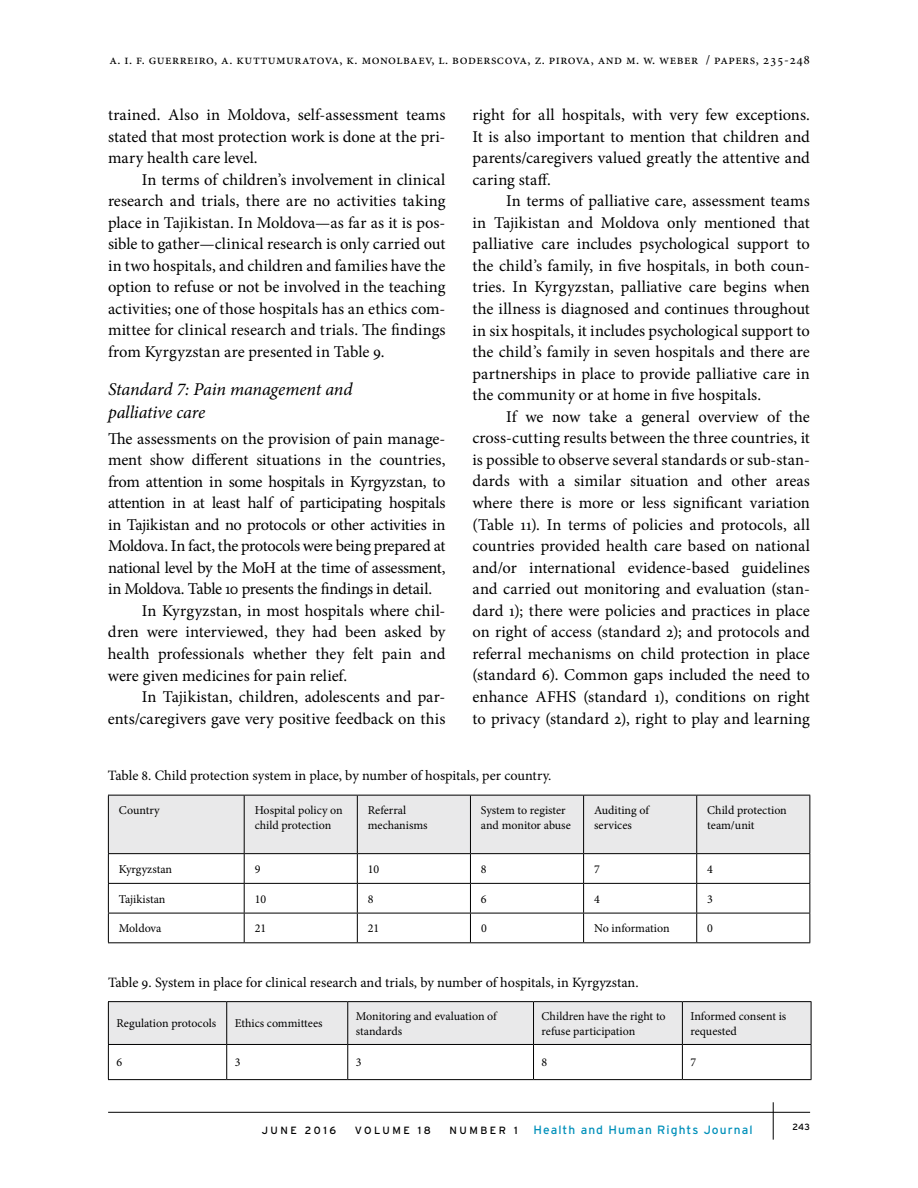
<style>
.page{position:relative;width:918px;height:1188px;background:#fff}
.page>*{position:absolute;margin:0;border:0;box-sizing:border-box;transform-origin:0 0}
.t1{font:italic 18px/22.2px "Minion Pro";letter-spacing:-.01em;color:#000}
.t2{font:16.5px/21.6px "Minion Pro";letter-spacing:-.01em;color:#000;text-align:justify}
.t3{font:16.5px "Minion Pro";letter-spacing:-.035em;color:#000}
.t4{font:14.25px "Minion Pro";letter-spacing:-.01em;color:#000}
.t5{font:13.5px "Minion Pro";letter-spacing:.035em;color:#000}
.t6{font:12px/14.4px "Minion Pro";letter-spacing:-.01em;color:#000}
.t7{font:12px "Interstate";letter-spacing:.09em;color:#0090ba}
.t8{font:10.5px "Interstate";letter-spacing:.24em;color:#000}
.t9{font:9px "Interstate";color:#000}
.s1{font-size:10.5px;color:#000}
</style>
<div class="page">
<hr style="left:108px;top:1112px;width:702px;height:1px;background:#000">
<hr style="left:773px;top:1102px;width:1px;height:38px;background:#000">
<svg style="left:108px;top:795px;width:702px;height:147px"></svg>
<hr style="left:108px;top:942px;width:136px;height:1px;background:#000">
<hr style="left:244px;top:942px;width:113px;height:1px;background:#000">
<hr style="left:357px;top:942px;width:113px;height:1px;background:#000">
<hr style="left:470px;top:942px;width:114px;height:1px;background:#000">
<hr style="left:584px;top:942px;width:113px;height:1px;background:#000">
<hr style="left:697px;top:942px;width:113px;height:1px;background:#000">
<div style="left:109px;top:1002px;width:702px;height:42px;background:#e9e9ea"></div>
<hr style="left:226px;top:1002px;width:1px;height:42px;background:#000">
<hr style="left:347px;top:1002px;width:1px;height:42px;background:#000">
<hr style="left:533px;top:1002px;width:1px;height:42px;background:#000">
<hr style="left:682px;top:1002px;width:1px;height:42px;background:#000">
<hr style="left:108px;top:1044px;width:119px;height:1px;background:#000">
<hr style="left:227px;top:1044px;width:121px;height:1px;background:#000">
<hr style="left:226px;top:1045px;width:1px;height:34px;background:#000">
<hr style="left:348px;top:1044px;width:186px;height:1px;background:#000">
<hr style="left:347px;top:1045px;width:1px;height:34px;background:#000">
<hr style="left:534px;top:1044px;width:148px;height:1px;background:#000">
<hr style="left:533px;top:1045px;width:1px;height:34px;background:#000">
<hr style="left:682px;top:1044px;width:129px;height:1px;background:#000">
<hr style="left:682px;top:1045px;width:1px;height:34px;background:#000">
<hr style="left:108px;top:1001px;width:119px;height:1px;background:#000">
<hr style="left:108px;top:1002px;width:1px;height:42px;background:#000">
<hr style="left:227px;top:1001px;width:121px;height:1px;background:#000">
<hr style="left:348px;top:1001px;width:186px;height:1px;background:#000">
<hr style="left:534px;top:1001px;width:148px;height:1px;background:#000">
<hr style="left:682px;top:1001px;width:129px;height:1px;background:#000">
<hr style="left:811px;top:1002px;width:1px;height:42px;background:#000">
<hr style="left:108px;top:1045px;width:1px;height:34px;background:#000">
<hr style="left:811px;top:1045px;width:1px;height:34px;background:#000">
<hr style="left:108px;top:1079px;width:119px;height:1px;background:#000">
<hr style="left:227px;top:1079px;width:121px;height:1px;background:#000">
<hr style="left:348px;top:1079px;width:186px;height:1px;background:#000">
<hr style="left:534px;top:1079px;width:148px;height:1px;background:#000">
<hr style="left:682px;top:1079px;width:129px;height:1px;background:#000">
<p class="t5" style="left:109px;top:50px;width:702px">A. I. F. Guerreiro, A. Kuttumuratova, K. Monolbaev, L. Boderscova, Z. Pirova, and M. W. Weber / papers, 235-248</p>
<p class="t2" style="left:108px;top:104px;width:339px">trained. Also in Moldova, self-assessment teams stated that most protection work is done at the pri&shy;mary health care level.</p>
<p class="t2" style="left:108px;top:169px;width:339px;text-indent:34px">In terms of children’s involvement in clinical research and trials, there are no activities taking place in Tajikistan. In Moldova—as far as it is pos&shy;sible to gather—clinical research is only carried out in two hospitals, and children and families have the option to refuse or not be involved in the teaching activities; one of those hospitals has an ethics com&shy;mittee for clinical research and trials. The findings from Kyrgyzstan are presented in Table 9.</p>
<p class="t1" style="left:108px;top:379px;width:246px">Standard 7: Pain management and palliative care</p>
<p class="t2" style="left:108px;top:428px;width:339px">The assessments on the provision of pain manage-</p>
<p class="t2" style="left:108px;top:449px;width:339px">ment show different situations in the countries,</p>
<p class="t2" style="left:108px;top:471px;width:339px">from attention in some hospitals in Kyrgyzstan, to</p>
<p class="t2" style="left:108px;top:492px;width:339px">attention in at least half of participating hospitals</p>
<p class="t2" style="left:108px;top:514px;width:339px">in Tajikistan and no protocols or other activities in</p>
<p class="t3" style="left:108px;top:535px;width:339px">Moldova. In fact, the protocols were being prepared at</p>
<p class="t2" style="left:108px;top:557px;width:339px">national level by the MoH at the time of assessment,</p>
<p class="t2" style="left:108px;top:578px;width:326px">in Moldova. Table 10 presents the findings in detail.</p>
<p class="t2" style="left:142px;top:600px;width:305px">In Kyrgyzstan, in most hospitals where chil-</p>
<p class="t2" style="left:108px;top:621px;width:339px">dren were interviewed, they had been asked by</p>
<p class="t2" style="left:108px;top:643px;width:339px">health professionals whether they felt pain and</p>
<p class="t2" style="left:108px;top:665px;width:241px">were given medicines for pain relief.</p>
<p class="t2" style="left:142px;top:686px;width:305px">In Tajikistan, children, adolescents and par-</p>
<p class="t2" style="left:108px;top:708px;width:339px">ents/caregivers gave very positive feedback on this</p>
<p class="t2" style="left:472px;top:104px;width:339px">right for all hospitals, with very few exceptions.<br>It is also important to mention that children and parents/caregivers valued greatly the attentive and caring staff.</p>
<p class="t2" style="left:472px;top:190px;width:339px;text-indent:34px">In terms of palliative care, assessment teams in Tajikistan and Moldova only mentioned that palliative care includes psychological support to the child’s family, in five hospitals, in both coun&shy;tries. In Kyrgyzstan, palliative care begins when the illness is diagnosed and continues throughout in six hospitals, it includes psychological support to the child’s family in seven hospitals and there are partnerships in place to provide palliative care in the community or at home in five hospitals.</p>
<p class="t2" style="left:472px;top:406px;width:339px;text-indent:34px">If we now take a general overview of the cross-cutting results between the three countries, it is possible to observe several standards or sub-stan&shy;dards with a similar situation and other areas where there is more or less significant variation (Table 11). In terms of policies and protocols, all countries provided health care based on national and/or international evidence-based guidelines and carried out monitoring and evaluation (stan&shy;dard 1); there were policies and practices in place on right of access (standard 2); and protocols and referral mechanisms on child protection in place (standard 6). Common gaps included the need to enhance AFHS (standard 1), conditions on right to privacy (standard 2), right to play and learning</p>
<p class="t4" style="left:108px;top:766px;width:445px">Table 8. Child protection system in place, by number of hospitals, per country.</p>
<p class="t6" style="left:119px;top:803px;width:43px">Country</p>
<p class="t6" style="left:255px;top:803px;width:90px">Hospital policy on child protection</p>
<p class="t6" style="left:368px;top:803px;width:61px">Referral mechanisms</p>
<p class="t6" style="left:481px;top:803px;width:91px">System to register and monitor abuse</p>
<p class="t6" style="left:594px;top:803px;width:57px">Auditing of services</p>
<p class="t6" style="left:707px;top:803px;width:81px">Child protection team/unit</p>
<p class="t6" style="left:119px;top:862px;width:55px">Kyrgyzstan</p>
<p class="t6" style="left:255px;top:862px;width:7px">9</p>
<p class="t6" style="left:368px;top:862px;width:13px">10</p>
<p class="t6" style="left:481px;top:862px;width:7px">8</p>
<p class="t6" style="left:594px;top:862px;width:7px">7</p>
<p class="t6" style="left:707px;top:862px;width:7px">4</p>
<p class="t6" style="left:119px;top:892px;width:48px">Tajikistan</p>
<p class="t6" style="left:255px;top:892px;width:13px">10</p>
<p class="t6" style="left:368px;top:892px;width:7px">8</p>
<p class="t6" style="left:481px;top:892px;width:7px">6</p>
<p class="t6" style="left:594px;top:892px;width:7px">4</p>
<p class="t6" style="left:707px;top:892px;width:7px">3</p>
<p class="t6" style="left:119px;top:921px;width:44px">Moldova</p>
<p class="t6" style="left:255px;top:921px;width:13px">21</p>
<p class="t6" style="left:368px;top:921px;width:13px">21</p>
<p class="t6" style="left:481px;top:921px;width:7px">0</p>
<p class="t6" style="left:594px;top:921px;width:77px">No information</p>
<p class="t6" style="left:707px;top:921px;width:7px">0</p>
<p class="t4" style="left:108px;top:973px;width:532px">Table 9. System in place for clinical research and trials, by number of hospitals, in Kyrgyzstan.</p>
<p class="t6" style="left:116px;top:1016px;width:101px">Regulation protocols</p>
<p class="t6" style="left:235px;top:1016px;width:89px">Ethics committees</p>
<p class="t6" style="left:356px;top:1009px;width:144px">Monitoring and evaluation of standards</p>
<p class="t6" style="left:542px;top:1009px;width:126px">Children have the right to refuse participation</p>
<p class="t6" style="left:690px;top:1009px;width:97px">Informed consent is requested</p>
<p class="t6" style="left:116px;top:1055px;width:7px">6</p>
<p class="t6" style="left:235px;top:1055px;width:7px">3</p>
<p class="t6" style="left:356px;top:1055px;width:7px">3</p>
<p class="t6" style="left:542px;top:1055px;width:7px">8</p>
<p class="t6" style="left:690px;top:1055px;width:7px">7</p>
<p class="t8" style="left:262px;top:1124px;width:76px">JUNE 2016</p>
<p class="t8" style="left:355px;top:1124px;width:78px">VOLUME 18</p>
<p class="t7" style="left:449px;top:1123px;width:305px"><span class="s1">NUMBER 1</span> Health and Human Rights Journal</p>
<p class="t9" style="left:793px;top:1122px;width:19px">243</p>
</div>
